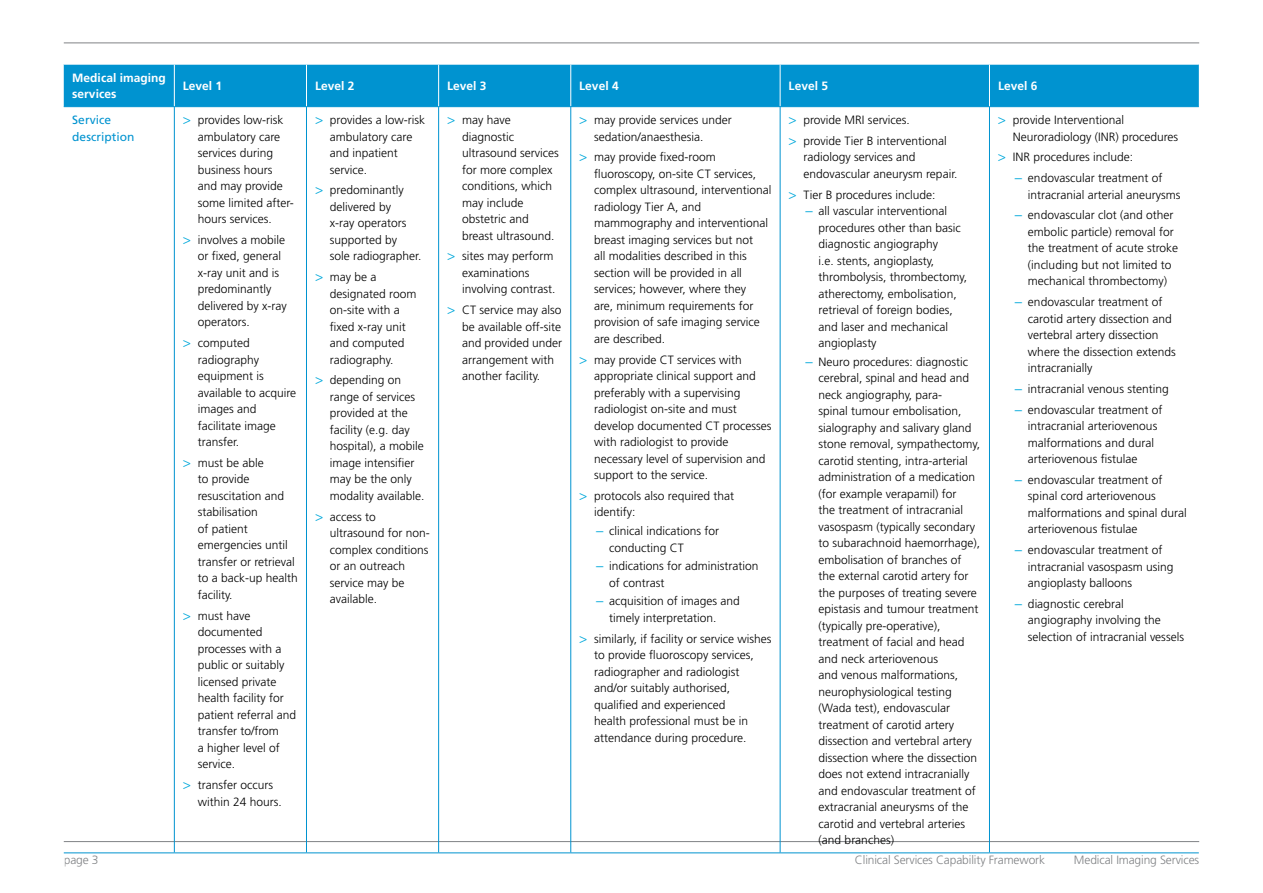
<style>
.page{position:relative;width:1263px;height:893px;background:#fff}
.page>*{position:absolute;margin:0;border:0;box-sizing:border-box;transform-origin:0 0}
.t1{font:300 12px/16.5px "Frutiger";color:#000}
.t2{font:300 12px "Frutiger";letter-spacing:-.01em;color:#808285}
.t3{font:700 12px/16.5px "Frutiger";color:#fff}
.t4{font:12px/16.5px "Frutiger";color:#0093d0}
.s1{font-size:13.5px;color:#03a9db}
.s2{font-family:"Proxima Nova";font-weight:400;font-size:13.5px;color:#03a9db}
</style>
<div class="page">
<hr style="left:64px;top:841px;width:1135px;height:1px;background:#808285">
<hr style="left:64px;top:43px;width:1135px;height:1px;background:#808285">
<div style="left:64px;top:65px;width:1135px;height:41px;background:#0093d0"></div>
<hr style="left:174px;top:65px;width:1px;height:41px;background:#fff">
<hr style="left:306px;top:65px;width:1px;height:41px;background:#fff">
<hr style="left:438px;top:65px;width:1px;height:41px;background:#fff">
<hr style="left:570px;top:65px;width:1px;height:41px;background:#fff">
<hr style="left:780px;top:65px;width:1px;height:41px;background:#fff">
<hr style="left:64px;top:106px;width:110px;height:1px;background:#0093d0">
<hr style="left:174px;top:106px;width:132px;height:1px;background:#0093d0">
<hr style="left:174px;top:107px;width:1px;height:745px;background:#0093d0">
<hr style="left:306px;top:106px;width:133px;height:1px;background:#0093d0">
<hr style="left:306px;top:107px;width:1px;height:745px;background:#0093d0">
<hr style="left:439px;top:106px;width:132px;height:1px;background:#0093d0">
<hr style="left:438px;top:107px;width:1px;height:745px;background:#0093d0">
<hr style="left:571px;top:106px;width:209px;height:1px;background:#0093d0">
<hr style="left:570px;top:107px;width:1px;height:745px;background:#0093d0">
<hr style="left:780px;top:106px;width:209px;height:1px;background:#0093d0">
<hr style="left:780px;top:107px;width:1px;height:745px;background:#0093d0">
<hr style="left:64px;top:852px;width:110px;height:1px;background:#0093d0">
<hr style="left:174px;top:852px;width:132px;height:1px;background:#0093d0">
<hr style="left:306px;top:852px;width:133px;height:1px;background:#0093d0">
<hr style="left:439px;top:852px;width:132px;height:1px;background:#0093d0">
<hr style="left:571px;top:852px;width:209px;height:1px;background:#0093d0">
<hr style="left:780px;top:852px;width:209px;height:1px;background:#0093d0">
<hr style="left:989px;top:65px;width:1px;height:41px;background:#fff">
<hr style="left:989px;top:106px;width:210px;height:1px;background:#0093d0">
<hr style="left:989px;top:107px;width:1px;height:745px;background:#0093d0">
<hr style="left:989px;top:852px;width:210px;height:1px;background:#0093d0">
<p class="t3" style="left:72px;top:69px;width:95px">Medical imaging services</p>
<p class="t3" style="left:183px;top:78px;width:41px">Level 1</p>
<p class="t3" style="left:315px;top:78px;width:41px">Level 2</p>
<p class="t3" style="left:447px;top:78px;width:41px">Level 3</p>
<p class="t3" style="left:579px;top:78px;width:41px">Level 4</p>
<p class="t3" style="left:789px;top:78px;width:41px">Level 5</p>
<p class="t3" style="left:998px;top:78px;width:41px">Level 6</p>
<p class="t4" style="left:72px;top:112px;width:64px">Service description</p>
<p class="t1" style="left:198px;top:112px;width:97px;text-indent:-15px"><span class="s1">&gt;</span> provides low-risk ambulatory care services during business hours and may provide some limited after&shy;hours services.</p>
<p class="t1" style="left:198px;top:232px;width:91px;text-indent:-15px"><span class="s1">&gt;</span> involves a mobile or fixed, general x-ray unit and is predominantly delivered by x-ray operators.</p>
<p class="t1" style="left:198px;top:335px;width:100px;text-indent:-15px"><span class="s1">&gt;</span> computed radiography equipment is available to acquire images and facilitate image transfer.</p>
<p class="t1" style="left:198px;top:455px;width:102px;text-indent:-15px"><span class="s1">&gt;</span> must be able<br>to provide resuscitation and stabilisation<br>of patient emergencies until transfer or retrieval to a back-up health facility.</p>
<p class="t1" style="left:198px;top:607px;width:100px;text-indent:-15px"><span class="s1">&gt;</span> must have documented processes with a public or suitably licensed private health facility for patient referral and transfer to/from<br>a higher level of service.</p>
<p class="t1" style="left:198px;top:777px;width:86px;text-indent:-15px"><span class="s1">&gt;</span> transfer occurs within 24 hours.</p>
<p class="t1" style="left:330px;top:112px;width:97px;text-indent:-15px"><span class="s1">&gt;</span> provides a low-risk ambulatory care and inpatient service.</p>
<p class="t1" style="left:330px;top:182px;width:93px;text-indent:-15px"><span class="s1">&gt;</span> predominantly delivered by<br>x-ray operators supported by<br>sole radiographer.</p>
<p class="t1" style="left:330px;top:269px;width:88px;text-indent:-15px"><span class="s1">&gt;</span> may be a designated room on-site with a fixed x-ray unit and computed radiography.</p>
<p class="t1" style="left:330px;top:372px;width:96px;text-indent:-15px"><span class="s1">&gt;</span> depending on range of services provided at the facility (e.g. day hospital), a mobile image intensifier may be the only modality available.</p>
<p class="t1" style="left:330px;top:508px;width:102px;text-indent:-15px"><span class="s1">&gt;</span> access to ultrasound for non&shy;complex conditions or an outreach service may be available.</p>
<p class="t1" style="left:462px;top:112px;width:98px;text-indent:-15px"><span class="s1">&gt;</span> may have diagnostic ultrasound services for more complex conditions, which may include obstetric and breast ultrasound.</p>
<p class="t1" style="left:462px;top:248px;width:95px;text-indent:-15px"><span class="s1">&gt;</span> sites may perform examinations involving contrast.</p>
<p class="t1" style="left:462px;top:302px;width:102px;text-indent:-15px"><span class="s1">&gt;</span> CT service may also be available off-site and provided under arrangement with another facility.</p>
<p class="t1" style="left:594px;top:112px;width:139px;text-indent:-15px"><span class="s1">&gt;</span> may provide services under sedation/anaesthesia.</p>
<p class="t1" style="left:594px;top:149px;width:179px;text-indent:-15px"><span class="s1">&gt;</span> may provide fixed-room fluoroscopy, on-site CT services, complex ultrasound, interventional radiology Tier A, and mammography and interventional breast imaging services but not<br>all modalities described in this section will be provided in all services; however, where they<br>are, minimum requirements for provision of safe imaging service are described.</p>
<p class="t1" style="left:594px;top:351px;width:179px;text-indent:-15px"><span class="s1">&gt;</span> may provide CT services with appropriate clinical support and preferably with a supervising radiologist on-site and must develop documented CT processes with radiologist to provide necessary level of supervision and support to the service.</p>
<p class="t1" style="left:594px;top:488px;width:142px;text-indent:-15px"><span class="s1">&gt;</span> protocols also required that identify:</p>
<p class="t1" style="left:609px;top:523px;width:111px;text-indent:-14px"><span class="s2">–</span> clinical indications for conducting CT</p>
<p class="t1" style="left:609px;top:558px;width:151px;text-indent:-14px"><span class="s2">–</span> indications for administration of contrast</p>
<p class="t1" style="left:609px;top:593px;width:132px;text-indent:-14px"><span class="s2">–</span> acquisition of images and timely interpretation.</p>
<p class="t1" style="left:594px;top:630px;width:179px;text-indent:-15px"><span class="s1">&gt;</span> similarly, if facility or service wishes to provide fluoroscopy services, radiographer and radiologist and/or suitably authorised, qualified and experienced<br>health professional must be in attendance during procedure.</p>
<p class="t1" style="left:789px;top:110px;width:160px;line-height:20.7px"><span class="s1">&gt;</span> provide MRI services.<br><span class="s1">&gt;</span> provide Tier B interventional</p>
<p class="t1" style="left:803px;top:149px;width:156px">radiology services and endovascular aneurysm repair.</p>
<p class="t1" style="left:789px;top:186px;width:148px"><span class="s1">&gt;</span> Tier B procedures include:</p>
<p class="t1" style="left:819px;top:203px;width:150px;text-indent:-14px"><span class="s2">–</span> all vascular interventional procedures other than basic diagnostic angiography<br>i.e. stents, angioplasty, thrombolysis, thrombectomy, atherectomy, embolisation, retrieval of foreign bodies, and laser and mechanical angioplasty</p>
<p class="t1" style="left:819px;top:354px;width:163px;text-indent:-14px"><span class="s2">–</span> Neuro procedures: diagnostic cerebral, spinal and head and neck angiography, para-<br>spinal tumour embolisation, sialography and salivary gland stone removal, sympathectomy, carotid stenting, intra-arterial administration of a medication (for example verapamil) for<br>the treatment of intracranial vasospasm (typically secondary to subarachnoid haemorrhage), embolisation of branches of the external carotid artery for the purposes of treating severe epistasis and tumour treatment (typically pre-operative), treatment of facial and head and neck arteriovenous<br>and venous malformations, neurophysiological testing (Wada test), endovascular treatment of carotid artery dissection and vertebral artery dissection where the dissection does not extend intracranially and endovascular treatment of extracranial aneurysms of the carotid and vertebral arteries (and branches)</p>
<p class="t1" style="left:1013px;top:112px;width:167px;text-indent:-15px"><span class="s1">&gt;</span> provide Interventional<br>Neuroradiology (INR) procedures</p>
<p class="t1" style="left:998px;top:149px;width:137px"><span class="s1">&gt;</span> INR procedures include:</p>
<p class="t1" style="left:1028px;top:170px;width:154px;text-indent:-14px"><span class="s2">–</span> endovascular treatment of intracranial arterial aneurysms</p>
<p class="t1" style="left:1028px;top:207px;width:152px;text-indent:-14px"><span class="s2">–</span> endovascular clot (and other embolic particle) removal for the treatment of acute stroke (including but not limited to mechanical thrombectomy)</p>
<p class="t1" style="left:1028px;top:294px;width:149px;text-indent:-14px"><span class="s2">–</span> endovascular treatment of carotid artery dissection and vertebral artery dissection where the dissection extends intracranially</p>
<p class="t1" style="left:1014px;top:381px;width:156px"><span class="s2">–</span> intracranial venous stenting</p>
<p class="t1" style="left:1028px;top:401px;width:136px;text-indent:-14px"><span class="s2">–</span> endovascular treatment of intracranial arteriovenous malformations and dural arteriovenous fistulae</p>
<p class="t1" style="left:1028px;top:472px;width:160px;text-indent:-14px"><span class="s2">–</span> endovascular treatment of spinal cord arteriovenous malformations and spinal dural arteriovenous fistulae</p>
<p class="t1" style="left:1028px;top:542px;width:147px;text-indent:-14px"><span class="s2">–</span> endovascular treatment of intracranial vasospasm using angioplasty balloons</p>
<p class="t1" style="left:1028px;top:596px;width:157px;text-indent:-14px"><span class="s2">–</span> diagnostic cerebral angiography involving the selection of intracranial vessels</p>
<p class="t2" style="left:64px;top:853px;width:36px">page 3</p>
<p class="t2" style="left:855px;top:853px;width:192px">Clinical Services Capability Framework</p>
<p class="t2" style="left:1074px;top:853px;width:127px">Medical Imaging Services</p>
</div>
